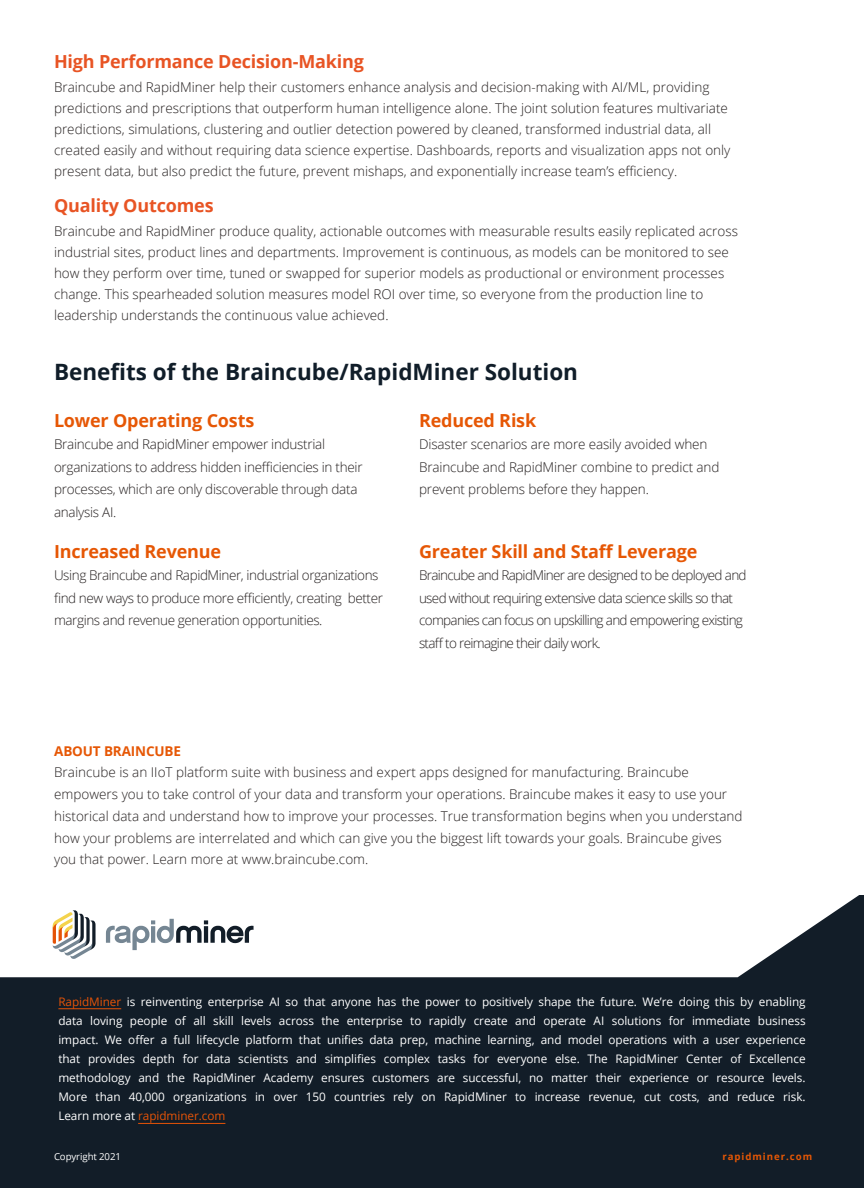
<style>
.page{position:relative;width:864px;height:1188px;background:#fff}
.page>*{position:absolute;margin:0;border:0;box-sizing:border-box;transform-origin:0 0}
.t1{font:700 22.5px "Open Sans";color:#101d29}
.t2{font:700 18px "Open Sans";letter-spacing:-.01em;color:#e65705}
.t3{font:700 18px "Open Sans";letter-spacing:-.01em;color:#e85424}
.t4{font:300 13.5px/21px "Open Sans";color:#241f1f}
.t5{font:300 13.5px/22.5px "Open Sans";letter-spacing:-.05em;color:#241f1f}
.t6{font:300 13.5px/22.5px "Open Sans";letter-spacing:-.02em;color:#241f1f}
.t7{font:300 13.5px/22.5px "Open Sans";letter-spacing:-.03em;color:#241f1f}
.t8{font:700 13.5px "Open Sans";letter-spacing:-.01em;color:#e65705}
.t9{font:11.7px/19px "Open Sans";letter-spacing:-.005em;color:#fff;text-align:justify}
.t10{font:700 9.6px "Open Sans";letter-spacing:.1em;color:#e65705}
.t11{font:9.6px "Open Sans";letter-spacing:-.01em;color:#fff}
.s1{color:#e55307}
</style>
<div class="page">
<div style="left:0;top:895px;width:864px;height:293px;background:#121d28"></div>
<svg style="left:0;top:895px;width:859px;height:82px;background:#ecedee"></svg>
<hr style="left:58px;top:1008px;width:63px;height:1px;background:#e55307">
<hr style="left:138px;top:1123px;width:87px;height:1px;background:#e55307">
<svg style="left:106px;top:919px;width:148px;height:31px;background:#c0c4c9"></svg>
<svg style="left:53px;top:909px;width:43px;height:51px;background:#c3bdb3"></svg>
<h2 class="t3" style="left:54px;top:49px;width:312px">High Performance Decision-Making</h2>
<p class="t4" style="left:54px;top:76px;width:678px">Braincube and RapidMiner help their customers enhance analysis and decision-making with AI/ML, providing predictions and prescriptions that outperform human intelligence alone. The joint solution features multivariate predictions, simulations, clustering and outlier detection powered by cleaned, transformed industrial data, all created easily and without requiring data science expertise. Dashboards, reports and visualization apps not only present data, but also predict the future, prevent mishaps, and exponentially increase team’s efficiency.</p>
<h2 class="t3" style="left:54px;top:193px;width:161px">Quality Outcomes</h2>
<p class="t4" style="left:54px;top:220px;width:686px">Braincube and RapidMiner produce quality, actionable outcomes with measurable results easily replicated across industrial sites, product lines and departments. Improvement is continuous, as models can be monitored to see how they perform over time, tuned or swapped for superior models as productional or environment processes change. This spearheaded solution measures model ROI over time, so everyone from the production line to leadership understands the continuous value achieved.</p>
<h1 class="t1" style="left:54px;top:356px;width:526px">Benefits of the Braincube/RapidMiner Solution</h1>
<h2 class="t2" style="left:54px;top:407px;width:202px">Lower Operating Costs</h2>
<p class="t6" style="left:54px;top:433px;width:310px">Braincube and RapidMiner empower industrial organizations to address hidden inefficiencies in their processes, which are only discoverable through data analysis AI.</p>
<h2 class="t2" style="left:419px;top:407px;width:119px">Reduced Risk</h2>
<p class="t4" style="left:419px;top:433px;width:302px;line-height:22.5px">Disaster scenarios are more easily avoided when<br>Braincube and RapidMiner combine to predict and prevent problems before they happen.</p>
<h2 class="t2" style="left:54px;top:539px;width:169px">Increased Revenue</h2>
<p class="t7" style="left:54px;top:564px;width:330px">Using Braincube and RapidMiner, industrial organizations find new ways to produce more efficiently, creating better margins and revenue generation opportunities.</p>
<h2 class="t2" style="left:419px;top:539px;width:280px">Greater Skill and Staff Leverage</h2>
<p class="t5" style="left:419px;top:564px;width:329px">Braincube and RapidMiner are designed to be deployed and used without requiring extensive data science skills so that companies can focus on upskilling and empowering existing staff to reimagine their daily work.</p>
<p class="t8" style="left:54px;top:741px;width:128px">ABOUT BRAINCUBE</p>
<p class="t4" style="left:54px;top:761px;width:690px;line-height:21.8px">Braincube is an IIoT platform suite with business and expert apps designed for manufacturing. Braincube empowers you to take control of your data and transform your operations. Braincube makes it easy to use your historical data and understand how to improve your processes. True transformation begins when you understand how your problems are interrelated and which can give you the biggest lift towards your goals. Braincube gives you that power. Learn more at www.braincube.com.</p>
<p class="t9" style="left:58px;top:992px;width:749px"><span class="s1">RapidMiner</span> is reinventing enterprise AI so that anyone has the power to positively shape the future. We’re doing this by enabling data loving people of all skill levels across the enterprise to rapidly create and operate AI solutions for immediate business impact. We offer a full lifecycle platform that unifies data prep, machine learning, and model operations with a user experience that provides depth for data scientists and simplifies complex tasks for everyone else. The RapidMiner Center of Excellence methodology and the RapidMiner Academy ensures customers are successful, no matter their experience or resource levels.<br>More than 40,000 organizations in over 150 countries rely on RapidMiner to increase revenue, cut costs, and reduce risk.<br>Learn more at <span class="s1">rapidminer.com</span></p>
<p class="t10" style="left:722px;top:1150px;width:91px">rapidminer.com</p>
<p class="t11" style="left:54px;top:1150px;width:68px">Copyright 2021</p>
</div>
